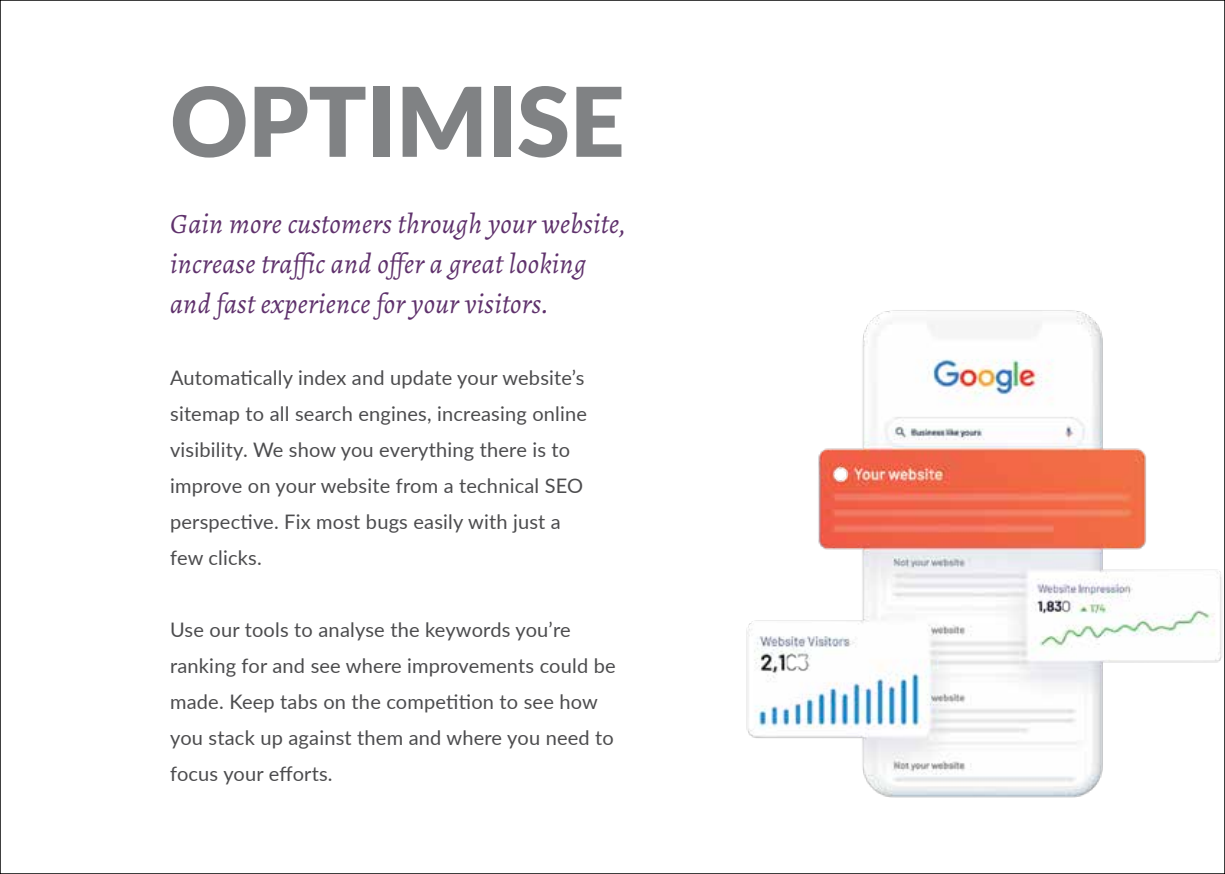
<style>
.page{position:relative;width:1225px;height:874px;background:#fff}
.page>*{position:absolute;margin:0;border:0;box-sizing:border-box;transform-origin:0 0}
.t1{font:900 96px "Lato";letter-spacing:-.005em;color:#808284}
.t2{font:italic 28px/40px "Alegreya";letter-spacing:.01em;color:#5f316c}
.t3{font:20px/36px "Lato";letter-spacing:.01em;color:#4c4c4e}
</style>
<div class="page">
<img style="left:746px;top:310px;width:476px;height:488px">
<h1 class="t1" style="left:170px;top:49px;width:456px">OPTIMISE</h1>
<h2 class="t2" style="left:170px;top:204px;width:457px">Gain more customers through your website, increase traffic and offer a great looking and fast experience for your visitors.</h2>
<p class="t3" style="left:170px;top:359px;width:418px">Automatically index and update your website’s sitemap to all search engines, increasing online visibility. We show you everything there is to improve on your website from a technical SEO perspective. Fix most bugs easily with just a few clicks.</p>
<p class="t3" style="left:170px;top:611px;width:447px">Use our tools to analyse the keywords you’re ranking for and see where improvements could be made. Keep tabs on the competition to see how you stack up against them and where you need to focus your efforts.</p>
</div>
